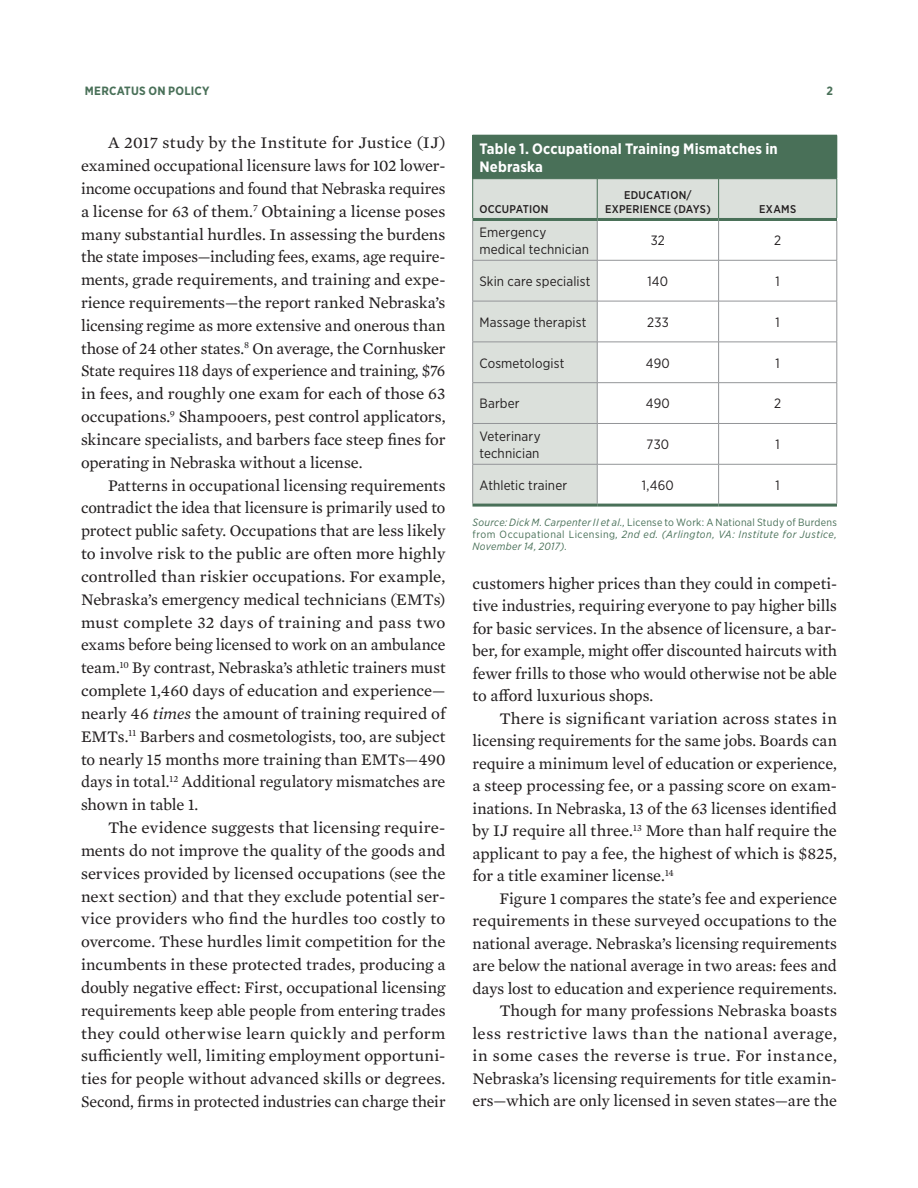
<style>
.page{position:relative;width:918px;height:1188px;background:#fff}
.page>*{position:absolute;margin:0;border:0;box-sizing:border-box;transform-origin:0 0}
.t1{font:16.5px/22.8px "Mercury Text G2";color:#231f20;text-align:justify}
.t2{font:700 15px/18px "Gotham Narrow";letter-spacing:.01em;color:#fff}
.t3{font:13.5px/16.5px "Gotham Narrow";letter-spacing:.01em;color:#231f20}
.t4{font:700 12px "Gotham Narrow";letter-spacing:.02em;color:#497058}
.t5{font:500 11.25px/13.5px "Gotham Narrow";letter-spacing:.02em;color:#231f20;text-align:center}
.t6{font:italic 10.5px/12px "Gotham Narrow";letter-spacing:.04em;color:#497058;text-align:justify}
.s1{font-style:italic}
.s2{font-style:normal}
</style>
<div class="page">
<div style="left:473px;top:135px;width:364px;height:44px;background:#497058"></div>
<svg style="left:473px;top:179px;width:364px;height:325px"></svg>
<hr style="left:472px;top:221px;width:1px;height:39px;background:#939598">
<hr style="left:597px;top:221px;width:1px;height:39px;background:#939598">
<hr style="left:718px;top:221px;width:1px;height:39px;background:#939598">
<hr style="left:837px;top:221px;width:1px;height:39px;background:#939598">
<hr style="left:472px;top:260px;width:125px;height:1px;background:#939598">
<hr style="left:472px;top:260px;width:1px;height:41px;background:#939598">
<hr style="left:597px;top:260px;width:122px;height:1px;background:#939598">
<hr style="left:597px;top:260px;width:1px;height:41px;background:#939598">
<hr style="left:719px;top:260px;width:118px;height:1px;background:#939598">
<hr style="left:718px;top:260px;width:1px;height:41px;background:#939598">
<hr style="left:837px;top:260px;width:1px;height:41px;background:#939598">
<hr style="left:472px;top:301px;width:125px;height:1px;background:#939598">
<hr style="left:472px;top:301px;width:1px;height:41px;background:#939598">
<hr style="left:597px;top:301px;width:122px;height:1px;background:#939598">
<hr style="left:597px;top:301px;width:1px;height:41px;background:#939598">
<hr style="left:719px;top:301px;width:118px;height:1px;background:#939598">
<hr style="left:718px;top:301px;width:1px;height:41px;background:#939598">
<hr style="left:837px;top:301px;width:1px;height:41px;background:#939598">
<hr style="left:472px;top:342px;width:125px;height:1px;background:#939598">
<hr style="left:472px;top:342px;width:1px;height:40px;background:#939598">
<hr style="left:597px;top:342px;width:122px;height:1px;background:#939598">
<hr style="left:597px;top:342px;width:1px;height:40px;background:#939598">
<hr style="left:719px;top:342px;width:118px;height:1px;background:#939598">
<hr style="left:718px;top:342px;width:1px;height:40px;background:#939598">
<hr style="left:837px;top:342px;width:1px;height:40px;background:#939598">
<hr style="left:472px;top:382px;width:125px;height:1px;background:#939598">
<hr style="left:472px;top:383px;width:1px;height:40px;background:#939598">
<hr style="left:597px;top:382px;width:122px;height:1px;background:#939598">
<hr style="left:597px;top:383px;width:1px;height:40px;background:#939598">
<hr style="left:719px;top:382px;width:118px;height:1px;background:#939598">
<hr style="left:718px;top:383px;width:1px;height:40px;background:#939598">
<hr style="left:837px;top:383px;width:1px;height:40px;background:#939598">
<hr style="left:472px;top:423px;width:125px;height:1px;background:#939598">
<hr style="left:472px;top:424px;width:1px;height:40px;background:#939598">
<hr style="left:597px;top:423px;width:122px;height:1px;background:#939598">
<hr style="left:597px;top:424px;width:1px;height:40px;background:#939598">
<hr style="left:719px;top:423px;width:118px;height:1px;background:#939598">
<hr style="left:718px;top:424px;width:1px;height:40px;background:#939598">
<hr style="left:837px;top:424px;width:1px;height:40px;background:#939598">
<hr style="left:472px;top:179px;width:1px;height:39px;background:#497058">
<hr style="left:597px;top:179px;width:1px;height:39px;background:#497058">
<hr style="left:718px;top:179px;width:1px;height:39px;background:#497058">
<hr style="left:837px;top:179px;width:1px;height:39px;background:#497058">
<hr style="left:472px;top:218px;width:125px;height:3px;background:#497058">
<hr style="left:597px;top:218px;width:122px;height:3px;background:#497058">
<hr style="left:719px;top:218px;width:118px;height:3px;background:#497058">
<hr style="left:472px;top:135px;width:1px;height:43px;background:#497058">
<hr style="left:837px;top:135px;width:1px;height:43px;background:#497058">
<hr style="left:472px;top:178px;width:125px;height:1px;background:#497058">
<hr style="left:472px;top:464px;width:125px;height:1px;background:#939598">
<hr style="left:472px;top:464px;width:1px;height:40px;background:#939598">
<hr style="left:597px;top:464px;width:122px;height:1px;background:#939598">
<hr style="left:597px;top:464px;width:1px;height:40px;background:#939598">
<hr style="left:719px;top:464px;width:118px;height:1px;background:#939598">
<hr style="left:718px;top:464px;width:1px;height:40px;background:#939598">
<hr style="left:837px;top:464px;width:1px;height:40px;background:#939598">
<hr style="left:472px;top:504px;width:125px;height:3px;background:#497058">
<hr style="left:597px;top:504px;width:122px;height:3px;background:#497058">
<hr style="left:719px;top:504px;width:118px;height:3px;background:#497058">
<p class="t4" style="left:85px;top:83px;width:126px">MERCATUS ON POLICY</p>
<p class="t4" style="left:826px;top:83px;width:8px">2</p>
<p class="t1" style="left:81px;top:130px;width:366px;text-indent:27px">A 2017 study by the Institute for Justice (IJ) examined occupational licensure laws for 102 lower&shy;income occupations and found that Nebraska requires a license for 63 of them.<sup>7</sup> Obtaining a license poses many substantial hurdles. In assessing the burdens the state imposes—including fees, exams, age require&shy;ments, grade requirements, and training and expe&shy;rience requirements—the report ranked Nebraska’s licensing regime as more extensive and onerous than those of 24 other states.<sup>8</sup> On average, the Cornhusker State requires 118 days of experience and training, $76 in fees, and roughly one exam for each of those 63 occupations.<sup>9</sup> Shampooers, pest control applicators, skincare specialists, and barbers face steep fines for operating in Nebraska without a license.</p>
<p class="t1" style="left:81px;top:473px;width:366px;text-indent:27px">Patterns in occupational licensing requirements contradict the idea that licensure is primarily used to protect public safety. Occupations that are less likely to involve risk to the public are often more highly controlled than riskier occupations. For example, Nebraska’s emergency medical technicians (EMTs) must complete 32 days of training and pass two exams before being licensed to work on an ambulance team.<sup>10</sup> By contrast, Nebraska’s athletic trainers must complete 1,460 days of education and experience— nearly 46 <span class="s1">times</span> the amount of training required of EMTs.<sup>11</sup> Barbers and cosmetologists, too, are subject to nearly 15 months more training than EMTs—490 days in total.<sup>12</sup> Additional regulatory mismatches are shown in table 1.</p>
<p class="t1" style="left:81px;top:815px;width:366px;text-indent:27px">The evidence suggests that licensing require&shy;ments do not improve the quality of the goods and services provided by licensed occupations (see the next section) and that they exclude potential ser&shy;vice providers who find the hurdles too costly to overcome. These hurdles limit competition for the incumbents in these protected trades, producing a doubly negative effect: First, occupational licensing requirements keep able people from entering trades they could otherwise learn quickly and perform sufficiently well, limiting employment opportuni&shy;ties for people without advanced skills or degrees.<br>Second, firms in protected industries can charge their</p>
<p class="t2" style="left:479px;top:140px;width:300px">Table 1. Occupational Training Mismatches in<br>Nebraska</p>
<p class="t5" style="left:479px;top:202px;width:71px">OCCUPATION</p>
<p class="t5" style="left:605px;top:188px;width:107px">EDUCATION/<br>EXPERIENCE (DAYS)</p>
<p class="t5" style="left:759px;top:202px;width:38px">EXAMS</p>
<p class="t3" style="left:479px;top:224px;width:111px">Emergency medical technician</p>
<p class="t3" style="left:651px;top:232px;width:16px">32</p>
<p class="t3" style="left:774px;top:232px;width:9px">2</p>
<p class="t3" style="left:479px;top:273px;width:113px">Skin care specialist</p>
<p class="t3" style="left:648px;top:273px;width:22px">140</p>
<p class="t3" style="left:776px;top:273px;width:6px">1</p>
<p class="t3" style="left:479px;top:314px;width:109px">Massage therapist</p>
<p class="t3" style="left:647px;top:314px;width:23px">233</p>
<p class="t3" style="left:776px;top:314px;width:6px">1</p>
<p class="t3" style="left:479px;top:354px;width:86px">Cosmetologist</p>
<p class="t3" style="left:646px;top:354px;width:25px">490</p>
<p class="t3" style="left:776px;top:354px;width:6px">1</p>
<p class="t3" style="left:479px;top:395px;width:42px">Barber</p>
<p class="t3" style="left:646px;top:395px;width:25px">490</p>
<p class="t3" style="left:774px;top:395px;width:9px">2</p>
<p class="t3" style="left:479px;top:428px;width:63px">Veterinary technician</p>
<p class="t3" style="left:647px;top:436px;width:24px">730</p>
<p class="t3" style="left:776px;top:436px;width:6px">1</p>
<p class="t3" style="left:479px;top:477px;width:89px">Athletic trainer</p>
<p class="t3" style="left:642px;top:477px;width:33px">1,460</p>
<p class="t3" style="left:776px;top:477px;width:6px">1</p>
<p class="t6" style="left:472px;top:516px;width:366px">Source: Dick M. Carpenter II et al., <span class="s2">License to Work: A National Study of Burdens from Occupational Licensing</span>, 2nd ed. (Arlington, VA: Institute for Justice, November 14, 2017).</p>
<p class="t1" style="left:472px;top:571px;width:366px">customers higher prices than they could in competi&shy;tive industries, requiring everyone to pay higher bills for basic services. In the absence of licensure, a bar&shy;ber, for example, might offer discounted haircuts with fewer frills to those who would otherwise not be able to afford luxurious shops.</p>
<p class="t1" style="left:472px;top:706px;width:366px;text-indent:27px">There is significant variation across states in licensing requirements for the same jobs. Boards can require a minimum level of education or experience, a steep processing fee, or a passing score on exam&shy;inations. In Nebraska, 13 of the 63 licenses identified by IJ require all three.<sup>13</sup> More than half require the applicant to pay a fee, the highest of which is $825, for a title examiner license.<sup>14</sup></p>
<p class="t1" style="left:472px;top:886px;width:366px;text-align:right">Figure 1 compares the state’s fee and experience requirements in these surveyed occupations to the national average. Nebraska’s licensing requirements are below the national average in two areas: fees and days lost to education and experience requirements.<br>Though for many professions Nebraska boasts less restrictive laws than the national average, in some cases the reverse is true. For instance, Nebraska’s licensing requirements for title examin&shy;ers—which are only licensed in seven states—are the</p>
</div>
